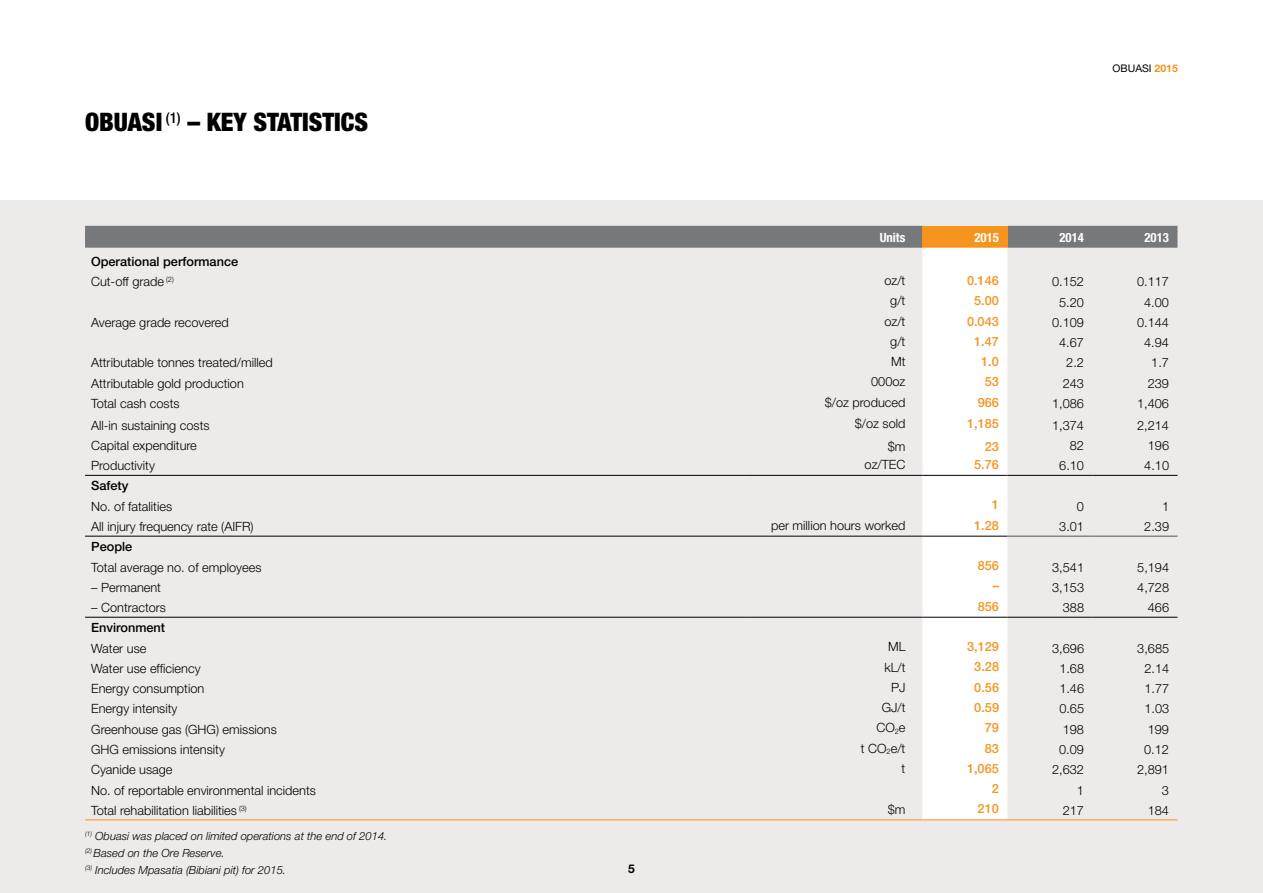
<style>
.page{position:relative;width:1263px;height:893px;background:#fff}
.page>*{position:absolute;margin:0;border:0;box-sizing:border-box;transform-origin:0 0}
.t1{font:900 condensed 25.5px "Helvetica Neue";color:#000}
.t2{font:300 12.75px "Helvetica Neue";color:#000}
.t3{font:500 12.75px "Helvetica Neue";color:#f7941e}
.t4{font:500 12.75px/20.2px "Helvetica Neue";color:#000}
.t5{font:700 condensed 12.75px "Helvetica Neue";color:#fff}
.t6{font:700 12px "Helvetica Neue";color:#000}
.t7{font:italic 300 11.25px/17.1px "Helvetica Neue";color:#000}
.t8{font:10.5px "Helvetica Neue";color:#000}
.s1{font-weight:300}
.s2{font-weight:700;color:#f7941e}
</style>
<div class="page">
<div style="left:0;top:200px;width:1263px;height:693px;background:#edebe9"></div>
<div style="left:85px;top:226px;width:1092px;height:22px;background:#77787b"></div>
<div style="left:922px;top:226px;width:85px;height:22px;background:#f7941e"></div>
<div style="left:922px;top:248px;width:85px;height:571px;background:#fff"></div>
<hr style="left:85px;top:536px;width:660px;height:1px;background:#000">
<hr style="left:745px;top:536px;width:177px;height:1px;background:#000">
<hr style="left:922px;top:536px;width:85px;height:1px;background:#000">
<hr style="left:85px;top:475px;width:660px;height:1px;background:#000">
<hr style="left:745px;top:475px;width:177px;height:1px;background:#000">
<hr style="left:922px;top:475px;width:85px;height:1px;background:#000">
<hr style="left:1007px;top:475px;width:85px;height:1px;background:#000">
<hr style="left:1092px;top:475px;width:85px;height:1px;background:#000">
<hr style="left:85px;top:617px;width:660px;height:1px;background:#000">
<hr style="left:745px;top:617px;width:177px;height:1px;background:#000">
<hr style="left:922px;top:617px;width:85px;height:1px;background:#000">
<hr style="left:1007px;top:617px;width:85px;height:1px;background:#000">
<hr style="left:1092px;top:617px;width:85px;height:1px;background:#000">
<hr style="left:85px;top:819px;width:660px;height:1px;background:#f7941e">
<hr style="left:745px;top:819px;width:177px;height:1px;background:#f7941e">
<hr style="left:922px;top:819px;width:85px;height:1px;background:#f7941e">
<hr style="left:1007px;top:819px;width:85px;height:1px;background:#f7941e">
<hr style="left:1092px;top:819px;width:85px;height:1px;background:#f7941e">
<hr style="left:1007px;top:536px;width:85px;height:1px;background:#5b514c">
<hr style="left:1092px;top:536px;width:85px;height:1px;background:#5b514c">
<h1 class="t1" style="left:85px;top:106px;width:285px">OBUASI <sup>(1)</sup> – KEY STATISTICS</h1>
<p class="t4" style="left:91px;top:251px;width:149px">Operational performance<br><span class="s1">Cut-off grade</span> <sup>(2)</sup></p>
<p class="t8" style="left:1112px;top:62px;width:67px">OBUASI <span class="s2">2015</span></p>
<p class="t5" style="left:880px;top:229px;width:27px">Units</p>
<p class="t5" style="left:974px;top:229px;width:26px">2015</p>
<p class="t5" style="left:1059px;top:229px;width:26px">2014</p>
<p class="t5" style="left:1144px;top:229px;width:26px">2013</p>
<p class="t2" style="left:884px;top:273px;width:23px">oz/t</p>
<p class="t3" style="left:967px;top:273px;width:33px">0.146</p>
<p class="t2" style="left:1052px;top:274px;width:33px">0.152</p>
<p class="t2" style="left:1137px;top:274px;width:33px">0.117</p>
<p class="t2" style="left:890px;top:293px;width:17px">g/t</p>
<p class="t3" style="left:974px;top:293px;width:26px">5.00</p>
<p class="t2" style="left:1059px;top:294px;width:26px">5.20</p>
<p class="t2" style="left:1144px;top:294px;width:26px">4.00</p>
<p class="t2" style="left:91px;top:315px;width:139px">Average grade recovered</p>
<p class="t2" style="left:884px;top:313px;width:23px">oz/t</p>
<p class="t3" style="left:967px;top:313px;width:33px">0.043</p>
<p class="t2" style="left:1052px;top:315px;width:33px">0.109</p>
<p class="t2" style="left:1137px;top:315px;width:33px">0.144</p>
<p class="t2" style="left:890px;top:334px;width:17px">g/t</p>
<p class="t3" style="left:974px;top:334px;width:26px">1.47</p>
<p class="t2" style="left:1059px;top:335px;width:26px">4.67</p>
<p class="t2" style="left:1144px;top:335px;width:26px">4.94</p>
<p class="t2" style="left:91px;top:355px;width:183px">Attributable tonnes treated/milled</p>
<p class="t2" style="left:891px;top:354px;width:16px">Mt</p>
<p class="t3" style="left:981px;top:354px;width:19px">1.0</p>
<p class="t2" style="left:1066px;top:355px;width:19px">2.2</p>
<p class="t2" style="left:1151px;top:355px;width:19px">1.7</p>
<p class="t2" style="left:91px;top:375px;width:154px">Attributable gold production</p>
<p class="t2" style="left:871px;top:374px;width:36px">000oz</p>
<p class="t3" style="left:985px;top:374px;width:16px">53</p>
<p class="t2" style="left:1063px;top:375px;width:23px">243</p>
<p class="t2" style="left:1148px;top:375px;width:23px">239</p>
<p class="t2" style="left:91px;top:396px;width:90px">Total cash costs</p>
<p class="t2" style="left:825px;top:394px;width:82px">$/oz produced</p>
<p class="t3" style="left:978px;top:394px;width:23px">966</p>
<p class="t2" style="left:1052px;top:396px;width:33px">1,086</p>
<p class="t2" style="left:1137px;top:396px;width:33px">1,406</p>
<p class="t2" style="left:91px;top:417px;width:120px">All-in sustaining costs</p>
<p class="t2" style="left:855px;top:416px;width:52px">$/oz sold</p>
<p class="t3" style="left:967px;top:416px;width:33px">1,185</p>
<p class="t2" style="left:1052px;top:417px;width:33px">1,374</p>
<p class="t2" style="left:1137px;top:417px;width:33px">2,214</p>
<p class="t2" style="left:91px;top:438px;width:107px">Capital expenditure</p>
<p class="t2" style="left:888px;top:439px;width:19px">$m</p>
<p class="t3" style="left:985px;top:439px;width:16px">23</p>
<p class="t2" style="left:1070px;top:438px;width:16px">82</p>
<p class="t2" style="left:1148px;top:438px;width:23px">196</p>
<p class="t2" style="left:91px;top:458px;width:65px">Productivity</p>
<p class="t2" style="left:865px;top:457px;width:42px">oz/TEC</p>
<p class="t3" style="left:974px;top:457px;width:26px">5.76</p>
<p class="t2" style="left:1059px;top:458px;width:26px">6.10</p>
<p class="t2" style="left:1144px;top:458px;width:26px">4.10</p>
<p class="t4" style="left:91px;top:476px;width:39px">Safety</p>
<p class="t2" style="left:91px;top:498px;width:83px">No. of fatalities</p>
<p class="t3" style="left:992px;top:497px;width:9px">1</p>
<p class="t2" style="left:1077px;top:498px;width:9px">0</p>
<p class="t2" style="left:1162px;top:498px;width:9px">1</p>
<p class="t2" style="left:91px;top:519px;width:164px">All injury frequency rate (AIFR)</p>
<p class="t2" style="left:771px;top:517px;width:136px">per million hours worked</p>
<p class="t3" style="left:974px;top:517px;width:26px">1.28</p>
<p class="t2" style="left:1059px;top:519px;width:26px">3.01</p>
<p class="t2" style="left:1144px;top:519px;width:26px">2.39</p>
<p class="t4" style="left:91px;top:536px;width:43px">People</p>
<p class="t2" style="left:91px;top:559px;width:172px">Total average no. of employees</p>
<p class="t3" style="left:978px;top:558px;width:23px">856</p>
<p class="t2" style="left:1052px;top:559px;width:33px">3,541</p>
<p class="t2" style="left:1137px;top:559px;width:33px">5,194</p>
<p class="t2" style="left:91px;top:579px;width:71px">– Permanent</p>
<p class="t3" style="left:993px;top:578px;width:8px">–</p>
<p class="t2" style="left:1052px;top:579px;width:33px">3,153</p>
<p class="t2" style="left:1137px;top:579px;width:33px">4,728</p>
<p class="t2" style="left:91px;top:600px;width:76px">– Contractors</p>
<p class="t3" style="left:978px;top:598px;width:23px">856</p>
<p class="t2" style="left:1063px;top:600px;width:23px">388</p>
<p class="t2" style="left:1148px;top:600px;width:23px">466</p>
<p class="t4" style="left:91px;top:617px;width:75px">Environment</p>
<p class="t2" style="left:91px;top:640px;width:57px">Water use</p>
<p class="t2" style="left:888px;top:639px;width:19px">ML</p>
<p class="t3" style="left:967px;top:639px;width:33px">3,129</p>
<p class="t2" style="left:1052px;top:640px;width:33px">3,696</p>
<p class="t2" style="left:1137px;top:640px;width:33px">3,685</p>
<p class="t2" style="left:91px;top:660px;width:111px">Water use efficiency</p>
<p class="t2" style="left:884px;top:659px;width:23px">kL/t</p>
<p class="t3" style="left:974px;top:659px;width:26px">3.28</p>
<p class="t2" style="left:1059px;top:660px;width:26px">1.68</p>
<p class="t2" style="left:1144px;top:660px;width:26px">2.14</p>
<p class="t2" style="left:91px;top:681px;width:115px">Energy consumption</p>
<p class="t2" style="left:891px;top:679px;width:16px">PJ</p>
<p class="t3" style="left:974px;top:679px;width:26px">0.56</p>
<p class="t2" style="left:1059px;top:681px;width:26px">1.46</p>
<p class="t2" style="left:1144px;top:681px;width:26px">1.77</p>
<p class="t2" style="left:91px;top:701px;width:88px">Energy intensity</p>
<p class="t2" style="left:882px;top:700px;width:25px">GJ/t</p>
<p class="t3" style="left:974px;top:700px;width:26px">0.59</p>
<p class="t2" style="left:1059px;top:701px;width:26px">0.65</p>
<p class="t2" style="left:1144px;top:701px;width:26px">1.03</p>
<p class="t2" style="left:91px;top:721px;width:187px">Greenhouse gas (GHG) emissions</p>
<p class="t2" style="left:876px;top:720px;width:30px">CO<sub>2</sub>e</p>
<p class="t3" style="left:985px;top:720px;width:16px">79</p>
<p class="t2" style="left:1063px;top:721px;width:23px">198</p>
<p class="t2" style="left:1148px;top:721px;width:23px">199</p>
<p class="t2" style="left:91px;top:742px;width:135px">GHG emissions intensity</p>
<p class="t2" style="left:861px;top:740px;width:46px">t CO<sub>2</sub>e/t</p>
<p class="t3" style="left:985px;top:740px;width:16px">83</p>
<p class="t2" style="left:1059px;top:742px;width:26px">0.09</p>
<p class="t2" style="left:1144px;top:742px;width:26px">0.12</p>
<p class="t2" style="left:91px;top:762px;width:83px">Cyanide usage</p>
<p class="t2" style="left:902px;top:761px;width:5px">t</p>
<p class="t3" style="left:967px;top:761px;width:33px">1,065</p>
<p class="t2" style="left:1052px;top:762px;width:33px">2,632</p>
<p class="t2" style="left:1137px;top:762px;width:33px">2,891</p>
<p class="t2" style="left:91px;top:782px;width:226px">No. of reportable environmental incidents</p>
<p class="t3" style="left:992px;top:781px;width:9px">2</p>
<p class="t2" style="left:1077px;top:782px;width:9px">1</p>
<p class="t2" style="left:1162px;top:782px;width:9px">3</p>
<p class="t2" style="left:91px;top:802px;width:157px">Total rehabilitation liabilities <sup>(3)</sup></p>
<p class="t2" style="left:888px;top:801px;width:19px">$m</p>
<p class="t3" style="left:978px;top:801px;width:23px">210</p>
<p class="t2" style="left:1063px;top:802px;width:23px">217</p>
<p class="t2" style="left:1148px;top:802px;width:23px">184</p>
<p class="t7" style="left:85px;top:827px;width:304px"><sup>(1)</sup> Obuasi was placed on limited operations at the end of 2014. <sup>(2)</sup> Based on the Ore Reserve.<br><sup>(3)</sup> Includes Mpasatia (Bibiani pit) for 2015.</p>
<p class="t6" style="left:628px;top:861px;width:8px">5</p>
</div>
